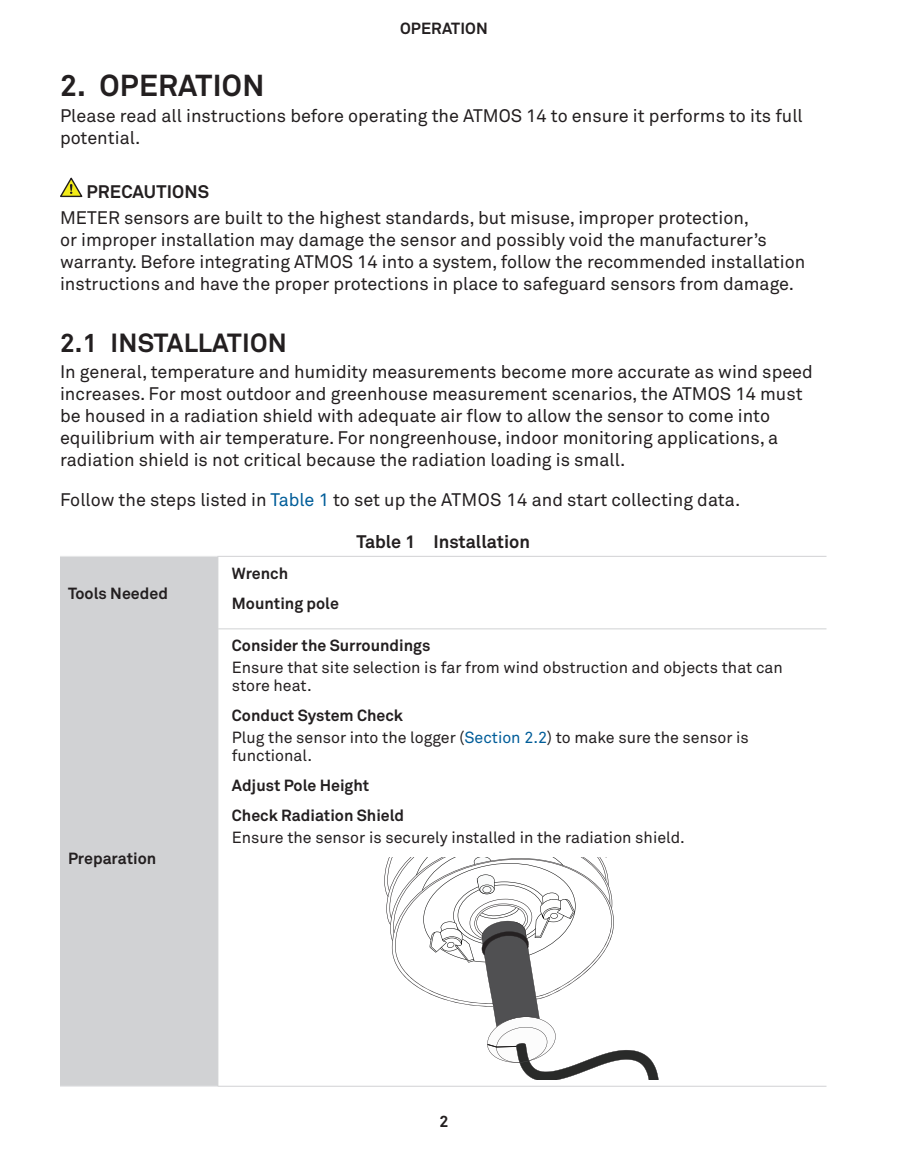
<style>
.page{position:relative;width:900px;height:1152px;background:#fff}
.page>*{position:absolute;margin:0;border:0;box-sizing:border-box;transform-origin:0 0}
.t1{font:700 30px "Akkurat Pro";letter-spacing:.01em;color:#231f20}
.t2{font:700 26px "Akkurat Pro";letter-spacing:.01em;color:#231f20}
.BodyTxtFirst{font:18px/22px "Akkurat Pro";color:#231f20}
.BodyTxt{font:18px "Akkurat Pro";color:#231f20}
.Heading4{font:700 18px "Akkurat Pro";color:#231f20}
.TableTxtLeftFirst{font:16px/18px "Akkurat Pro";color:#231f20}
.TableTxtLeft{font:700 16px "Akkurat Pro";color:#231f20}
.TableHeadLeft{font:700 16px "Akkurat Pro";color:#231f20}
.s1{color:#005d99}
</style>
<div class="page">
<svg style="left:60px;top:178px;width:22px;height:19px"></svg>
<div style="left:60px;top:557px;width:158px;height:529px;background:#d1d2d4"></div>
<hr style="left:60px;top:556px;width:158px;height:1px;background:#e6e7e9">
<hr style="left:60px;top:1086px;width:158px;height:1px;background:#e6e7e9">
<hr style="left:218px;top:556px;width:608px;height:1px;background:#d1d2d4">
<hr style="left:218px;top:557px;width:1px;height:72px;background:#d1d2d4">
<hr style="left:218px;top:629px;width:608px;height:1px;background:#d1d2d4">
<hr style="left:218px;top:629px;width:1px;height:457px;background:#d1d2d4">
<hr style="left:218px;top:1086px;width:608px;height:1px;background:#d1d2d4">
<svg style="left:384px;top:857px;width:275px;height:223px"></svg>
<p class="TableTxtLeft" style="left:400px;top:18px;width:22px">Operation</p>
<p class="t1" style="left:60px;top:67px;width:206px">2. OPERATION</p>
<p class="BodyTxtFirst" style="left:60px;top:105px;width:744px">Please read all instructions before operating the ATMOS 14 to ensure it performs to its full potential.</p>
<p class="Heading4" style="left:86px;top:181px;width:124px">PRECAUTIONS</p>
<p class="BodyTxtFirst" style="left:60px;top:207px;width:747px">METER sensors are built to the highest standards, but misuse, improper protection,<br>or improper installation may damage the sensor and possibly void the manufacturer’s warranty. Before integrating ATMOS 14 into a system, follow the recommended installation instructions and have the proper protections in place to safeguard sensors from damage.</p>
<p class="t2" style="left:60px;top:327px;width:228px">2.1 INSTALLATION</p>
<p class="BodyTxtFirst" style="left:60px;top:361px;width:754px">In general, temperature and humidity measurements become more accurate as wind speed increases. For most outdoor and greenhouse measurement scenarios, the ATMOS 14 must be housed in a radiation shield with adequate air flow to allow the sensor to come into equilibrium with air temperature. For nongreenhouse, indoor monitoring applications, a radiation shield is not critical because the radiation loading is small.</p>
<p class="BodyTxt" style="left:60px;top:489px;width:682px">Follow the steps listed in <span class="s1">Table 1</span> to set up the ATMOS 14 and start collecting data.</p>
<p class="Heading4" style="left:356px;top:531px;width:175px">Table 1 Installation</p>
<p class="TableHeadLeft" style="left:68px;top:583px;width:101px">Tools Needed</p>
<p class="TableTxtLeft" style="left:232px;top:563px;width:58px">Wrench</p>
<p class="TableTxtLeft" style="left:232px;top:593px;width:109px">Mounting pole</p>
<p class="TableHeadLeft" style="left:68px;top:848px;width:90px">Preparation</p>
<p class="TableTxtLeft" style="left:232px;top:636px;width:200px">Consider the Surroundings</p>
<p class="TableTxtLeftFirst" style="left:232px;top:659px;width:552px">Ensure that site selection is far from wind obstruction and objects that can store heat.</p>
<p class="TableTxtLeft" style="left:232px;top:706px;width:173px">Conduct System Check</p>
<p class="TableTxtLeftFirst" style="left:232px;top:729px;width:519px">Plug the sensor into the logger (<span class="s1">Section 2.2</span>) to make sure the sensor is functional.</p>
<p class="TableTxtLeft" style="left:232px;top:776px;width:139px">Adjust Pole Height</p>
<p class="TableTxtLeft" style="left:232px;top:806px;width:174px">Check Radiation Shield</p>
<p class="TableTxtLeftFirst" style="left:232px;top:829px;width:455px">Ensure the sensor is securely installed in the radiation shield.</p>
<p class="TableTxtLeft" style="left:439px;top:1111px;width:11px">2</p>
</div>
